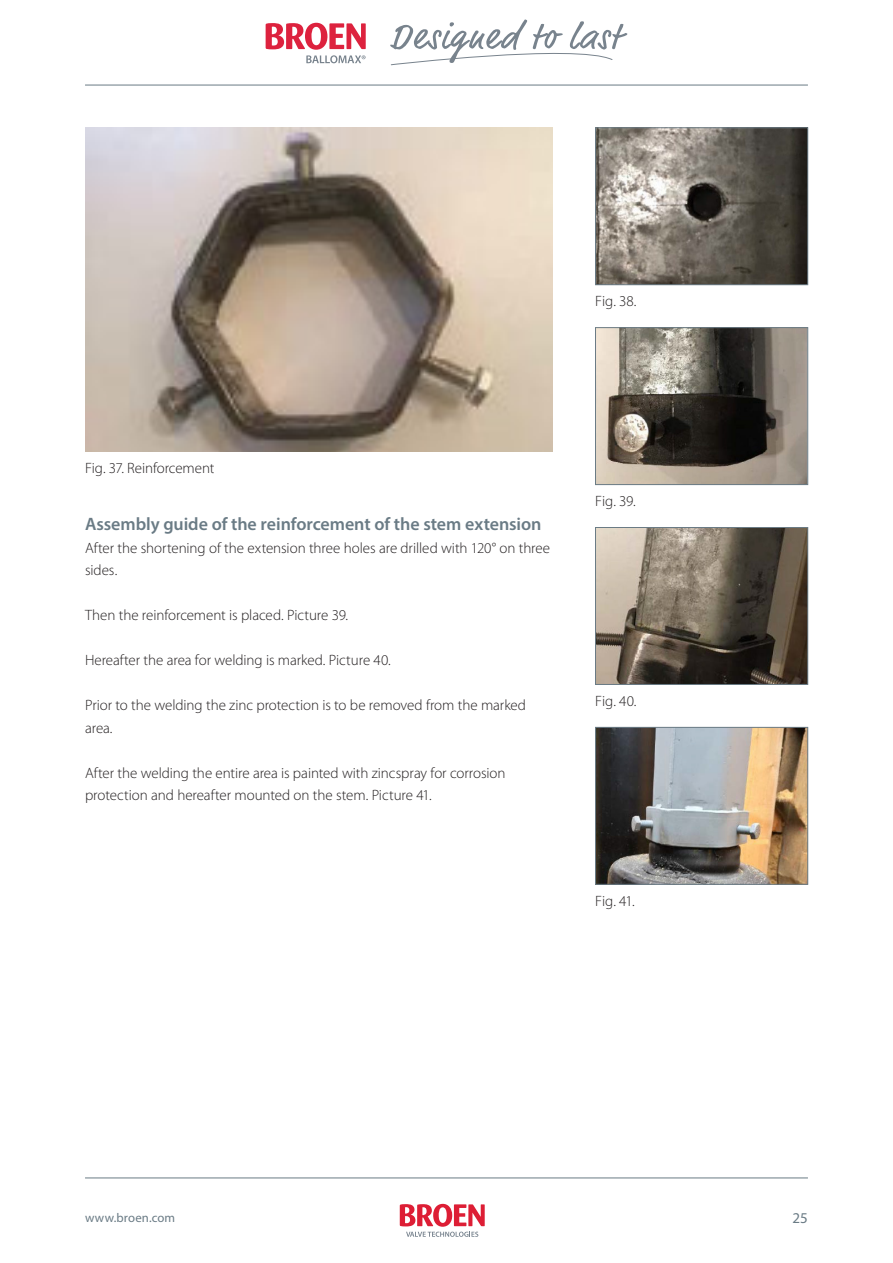
<style>
.page{position:relative;width:893px;height:1263px;background:#fff}
.page>*{position:absolute;margin:0;border:0;box-sizing:border-box;transform-origin:0 0}
.Heading_-_MP_Semibold_12_15pt{font:600 18px "Myriad Pro";letter-spacing:-.005em;color:#6a7b85}
.Body_text_-_MP_Light_10_15pt{font:300 15px/22.5px "Myriad Pro";letter-spacing:-.005em;color:#231f20}
.t1{font:15px "Myriad Pro";color:#6a7b85}
.t2{font:12.75px "Myriad Pro";letter-spacing:.01em;color:#6a7b85}
</style>
<div class="page">
<svg style="left:390px;top:20px;width:237px;height:45px"></svg>
<svg style="left:266px;top:23px;width:100px;height:40px"></svg>
<svg style="left:400px;top:1204px;width:85px;height:33px"></svg>
<hr style="left:85px;top:85px;width:723px;height:1px;background:#6a7b85">
<hr style="left:85px;top:1178px;width:723px;height:1px;background:#6a7b85">
<img style="left:597px;top:130px;width:209px;height:153px">
<div style="left:595px;top:128px;width:213px;height:157px;border:1px solid #6a7b85"></div>
<img style="left:597px;top:329px;width:209px;height:154px">
<div style="left:595px;top:327px;width:213px;height:158px;border:1px solid #6a7b85"></div>
<img style="left:597px;top:529px;width:209px;height:154px">
<div style="left:595px;top:527px;width:213px;height:158px;border:1px solid #6a7b85"></div>
<img style="left:597px;top:729px;width:209px;height:153px">
<div style="left:595px;top:727px;width:213px;height:157px;border:1px solid #6a7b85"></div>
<img style="left:85px;top:128px;width:468px;height:323px">
<p class="Body_text_-_MP_Light_10_15pt" style="left:595px;top:290px;width:43px">Fig. 38.</p>
<p class="Body_text_-_MP_Light_10_15pt" style="left:85px;top:456px;width:131px">Fig. 37. Reinforcement</p>
<p class="Heading_-_MP_Semibold_12_15pt" style="left:85px;top:513px;width:458px">Assembly guide of the reinforcement of the stem extension</p>
<p class="Body_text_-_MP_Light_10_15pt" style="left:85px;top:536px;width:467px">After the shortening of the extension three holes are drilled with 120° on three sides.</p>
<p class="Body_text_-_MP_Light_10_15pt" style="left:85px;top:604px;width:265px">Then the reinforcement is placed. Picture 39.</p>
<p class="Body_text_-_MP_Light_10_15pt" style="left:85px;top:649px;width:307px">Hereafter the area for welding is marked. Picture 40.</p>
<p class="Body_text_-_MP_Light_10_15pt" style="left:85px;top:694px;width:443px">Prior to the welding the zinc protection is to be removed from the marked area.</p>
<p class="Body_text_-_MP_Light_10_15pt" style="left:85px;top:761px;width:422px">After the welding the entire area is painted with zincspray for corrosion protection and hereafter mounted on the stem. Picture 41.</p>
<p class="Body_text_-_MP_Light_10_15pt" style="left:595px;top:490px;width:42px">Fig. 39.</p>
<p class="Body_text_-_MP_Light_10_15pt" style="left:595px;top:689px;width:43px">Fig. 40.</p>
<p class="Body_text_-_MP_Light_10_15pt" style="left:595px;top:889px;width:41px">Fig. 41.</p>
<p class="t2" style="left:85px;top:1209px;width:92px">www.broen.com</p>
<p class="t1" style="left:793px;top:1209px;width:17px">25</p>
</div>
